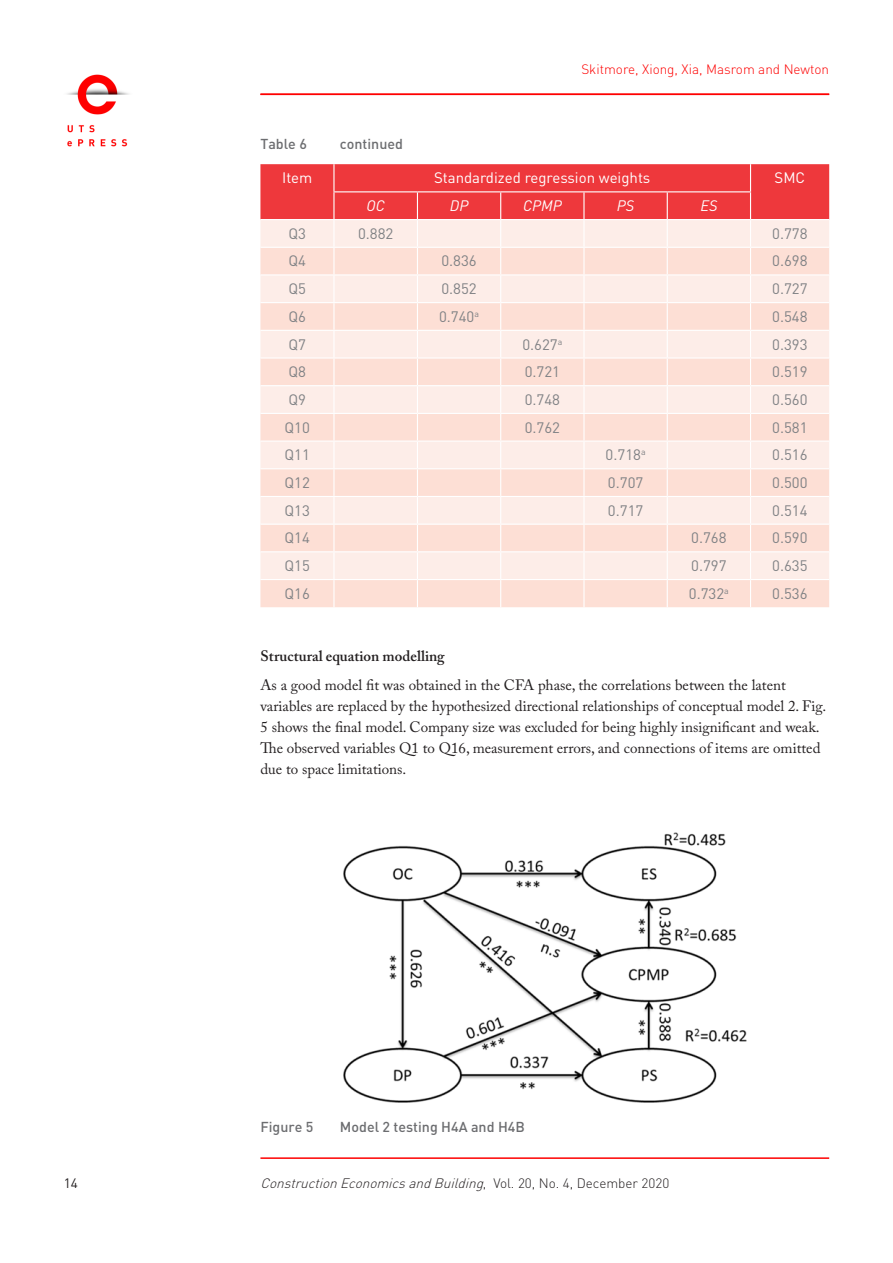
<style>
.page{position:relative;width:893px;height:1263px;background:#fff}
.page>*{position:absolute;margin:0;border:0;box-sizing:border-box;transform-origin:0 0}
.Body_copy_-_1st_para{font:15px/21px "Adobe Caslon Pro";color:#231f20}
.T_Body{font:15px "DIN";color:#808285}
.T_Head{font:15px "DIN";color:#fff}
.C_head{font:600 15px "Adobe Caslon Pro";color:#231f20}
.T_Head-2{font:italic 15px "DIN";color:#fff}
.Caption_Figure{font:500 14.25px "DIN";color:#6c6d70}
.Caption_Table{font:500 14.25px "DIN";color:#6c6d70}
.t1{font:italic 300 13.5px "DIN Pro";color:#231f20}
.t2{font:300 13.5px "DIN Pro";color:#fe0000}
.t3{font:13.5px "DIN Pro";color:#231f20}
.s1{font-style:normal}
</style>
<div class="page">
<svg style="left:260px;top:164px;width:569px;height:443px;background:#fbd2cc"></svg>
<img style="left:344px;top:832px;width:402px;height:270px">
<img style="left:67px;top:74px;width:62px;height:73px">
<hr style="left:260px;top:94px;width:569px;height:1px;background:#fe0000">
<hr style="left:260px;top:1157px;width:569px;height:2px;background:#fe0000">
<p class="Caption_Table" style="left:260px;top:135px;width:48px">Table 6</p>
<p class="Caption_Table" style="left:340px;top:135px;width:65px">continued</p>
<p class="t2" style="left:581px;top:60px;width:249px">Skitmore, Xiong, Xia, Masrom and Newton</p>
<p class="T_Head" style="left:282px;top:169px;width:32px">Item</p>
<p class="T_Head" style="left:434px;top:169px;width:218px">Standardized regression weights</p>
<p class="T_Head" style="left:774px;top:169px;width:32px">SMC</p>
<p class="T_Head-2" style="left:367px;top:196px;width:20px">OC</p>
<p class="T_Head-2" style="left:450px;top:196px;width:20px">DP</p>
<p class="T_Head-2" style="left:523px;top:196px;width:40px">CPMP</p>
<p class="T_Head-2" style="left:617px;top:196px;width:19px">PS</p>
<p class="T_Head-2" style="left:700px;top:196px;width:18px">ES</p>
<p class="T_Body" style="left:288px;top:224px;width:19px">Q3</p>
<p class="T_Body" style="left:358px;top:224px;width:37px">0.882</p>
<p class="T_Body" style="left:772px;top:224px;width:37px">0.778</p>
<p class="T_Body" style="left:288px;top:252px;width:19px">Q4</p>
<p class="T_Body" style="left:441px;top:252px;width:37px">0.836</p>
<p class="T_Body" style="left:772px;top:252px;width:37px">0.698</p>
<p class="T_Body" style="left:288px;top:279px;width:19px">Q5</p>
<p class="T_Body" style="left:441px;top:279px;width:37px">0.852</p>
<p class="T_Body" style="left:772px;top:279px;width:37px">0.727</p>
<p class="T_Body" style="left:288px;top:307px;width:19px">Q6</p>
<p class="T_Body" style="left:439px;top:307px;width:41px">0.740<sup>a</sup></p>
<p class="T_Body" style="left:772px;top:307px;width:37px">0.548</p>
<p class="T_Body" style="left:288px;top:335px;width:19px">Q7</p>
<p class="T_Body" style="left:522px;top:335px;width:41px">0.627<sup>a</sup></p>
<p class="T_Body" style="left:772px;top:335px;width:37px">0.393</p>
<p class="T_Body" style="left:288px;top:362px;width:19px">Q8</p>
<p class="T_Body" style="left:525px;top:362px;width:37px">0.721</p>
<p class="T_Body" style="left:772px;top:362px;width:37px">0.519</p>
<p class="T_Body" style="left:288px;top:390px;width:19px">Q9</p>
<p class="T_Body" style="left:525px;top:390px;width:37px">0.748</p>
<p class="T_Body" style="left:772px;top:390px;width:37px">0.560</p>
<p class="T_Body" style="left:284px;top:418px;width:27px">Q10</p>
<p class="T_Body" style="left:525px;top:418px;width:37px">0.762</p>
<p class="T_Body" style="left:772px;top:418px;width:37px">0.581</p>
<p class="T_Body" style="left:284px;top:445px;width:27px">Q11</p>
<p class="T_Body" style="left:606px;top:445px;width:41px">0.718<sup>a</sup></p>
<p class="T_Body" style="left:772px;top:445px;width:37px">0.516</p>
<p class="T_Body" style="left:284px;top:473px;width:27px">Q12</p>
<p class="T_Body" style="left:608px;top:473px;width:37px">0.707</p>
<p class="T_Body" style="left:772px;top:473px;width:37px">0.500</p>
<p class="T_Body" style="left:284px;top:501px;width:27px">Q13</p>
<p class="T_Body" style="left:608px;top:501px;width:37px">0.717</p>
<p class="T_Body" style="left:772px;top:501px;width:37px">0.514</p>
<p class="T_Body" style="left:284px;top:529px;width:27px">Q14</p>
<p class="T_Body" style="left:691px;top:529px;width:37px">0.768</p>
<p class="T_Body" style="left:772px;top:529px;width:37px">0.590</p>
<p class="T_Body" style="left:284px;top:556px;width:27px">Q15</p>
<p class="T_Body" style="left:691px;top:556px;width:37px">0.797</p>
<p class="T_Body" style="left:772px;top:556px;width:37px">0.635</p>
<p class="T_Body" style="left:284px;top:584px;width:27px">Q16</p>
<p class="T_Body" style="left:689px;top:584px;width:41px">0.732<sup>a</sup></p>
<p class="T_Body" style="left:772px;top:584px;width:37px">0.536</p>
<p class="C_head" style="left:260px;top:646px;width:186px">Structural equation modelling</p>
<p class="Body_copy_-_1st_para" style="left:260px;top:674px;width:567px">As a good model fit was obtained in the CFA phase, the correlations between the latent variables are replaced by the hypothesized directional relationships of conceptual model 2. Fig.<br>5 shows the final model. Company size was excluded for being highly insignificant and weak.<br>The observed variables Q1 to Q16, measurement errors, and connections of items are omitted due to space limitations.</p>
<p class="Caption_Figure" style="left:260px;top:1117px;width:54px">Figure 5</p>
<p class="Caption_Figure" style="left:340px;top:1117px;width:186px">Model 2 testing H4A and H4B</p>
<p class="t3" style="left:64px;top:1174px;width:16px">14</p>
<p class="t1" style="left:260px;top:1174px;width:410px">ConstructionEconomicsandBuilding<span class="s1">, Vo l . 2 0 , N o . 4 , D e c e m b e r 2 0 2 0</span></p>
</div>
